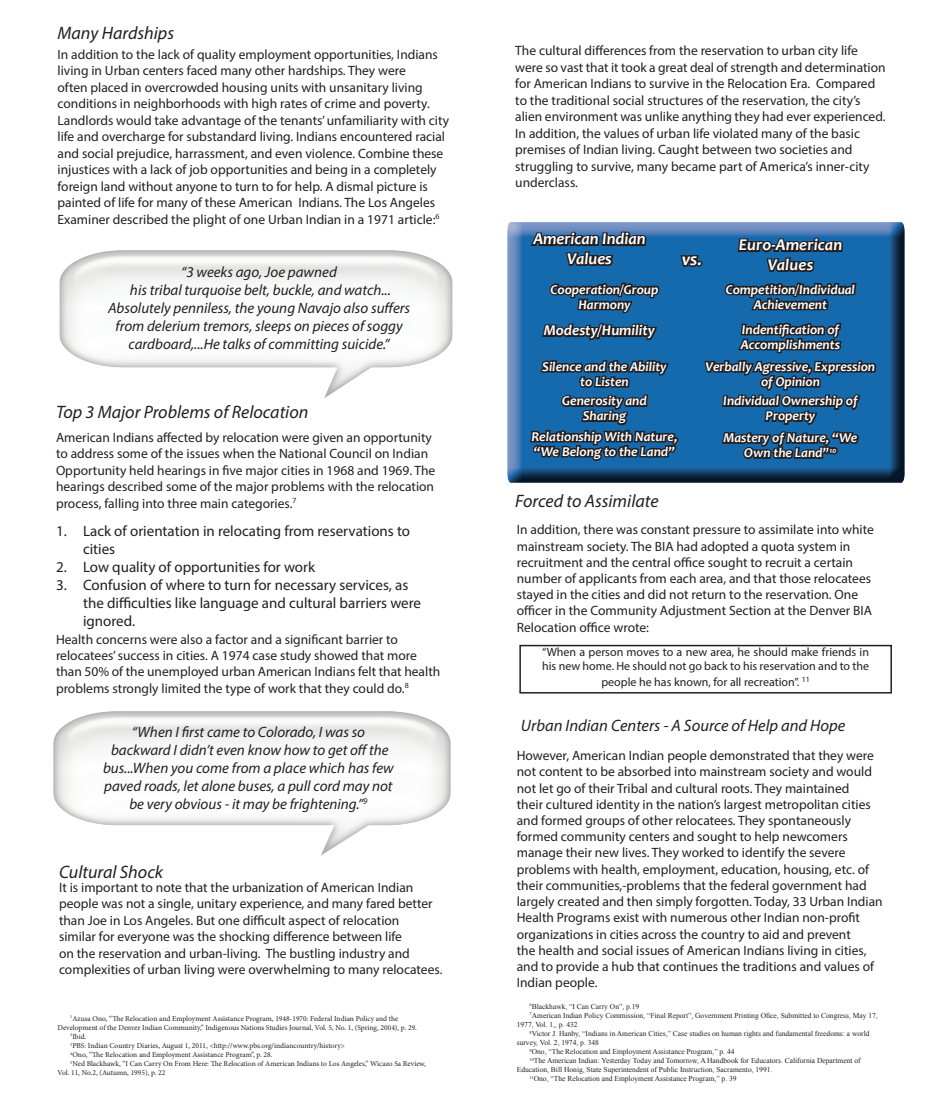
<style>
.page{position:relative;width:946px;height:1108px;background:#fff}
.page>*{position:absolute;margin:0;border:0;box-sizing:border-box;transform-origin:0 0}
.t1{font:italic 18px "Myriad Pro";color:#231f20}
.t2{font:italic 700 18px "Candara";color:#fff}
.t3{font:italic 16.5px "Myriad Pro";color:#231f20}
.t4{font:italic 700 16.5px/19.8px "Candara";color:#fff;text-align:center}
.t5{font:italic 15px/18px "Myriad Pro";color:#231f20;text-align:center}
.t6{font:15px/18px "Myriad Pro";color:#231f20}
.t7{font:italic 700 15px "Candara";color:#fff}
.t8{font:13.5px/16.5px "Myriad Pro";color:#231f20}
.t9{font:italic 700 13.5px/15px "Candara";color:#fff;text-align:center}
.t10{font:12px/14.4px "Myriad Pro";color:#231f20}
.t11{font:7.5px/9px "Times New Roman";color:#231f20}
.t12{font:7.5px/9px "Minion Pro";color:#231f20}
</style>
<div class="page">
<img style="left:54px;top:711px;width:396px;height:144px">
<img style="left:60px;top:250px;width:392px;height:148px">
<img style="left:507px;top:222px;width:397px;height:260px">
<svg style="left:528px;top:222px;width:349px;height:241px;background:#1d5687"></svg>
<div style="left:519px;top:644px;width:372px;height:49px;border:2px solid #231f20"></div>
<p class="t1" style="left:57px;top:22px;width:118px">Many Hardships</p>
<p class="t8" style="left:57px;top:46px;width:393px">In addition to the lack of quality employment opportunities, Indians living in Urban centers faced many other hardships. They were<br>often placed in overcrowded housing units with unsanitary living conditions in neighborhoods with high rates of crime and poverty.<br>Landlords would take advantage of the tenants’ unfamiliarity with city life and overcharge for substandard living. Indians encountered racial and social prejudice, harrassment, and even violence. Combine these injustices with a lack of job opportunities and being in a completely foreign land without anyone to turn to for help. A dismal picture is painted of life for many of these American Indians. The Los Angeles Examiner described the plight of one Urban Indian in a 1971 article:<sup>6</sup></p>
<p class="t5" style="left:181px;top:263px;width:157px">“3 weeks ago, Joe pawned</p>
<p class="t5" style="left:130px;top:281px;width:262px">his tribal turquoise belt, buckle, and watch...</p>
<p class="t5" style="left:108px;top:299px;width:303px">Absolutely penniless, the young Navajo also suffers from delerium tremors, sleeps on pieces of soggy</p>
<p class="t5" style="left:128px;top:335px;width:262px">cardboard,...He talks of committing suicide.”</p>
<p class="t1" style="left:56px;top:401px;width:254px">Top 3 Major Problems of Relocation</p>
<p class="t8" style="left:56px;top:428px;width:381px">American Indians affected by relocation were given an opportunity to address some of the issues when the National Council on Indian Opportunity held hearings in five major cities in 1968 and 1969. The hearings described some of the major problems with the relocation process, falling into three main categories.<sup>7</sup></p>
<p class="t6" style="left:83px;top:521px;width:328px;text-indent:-27px">1. Lack of orientation in relocating from reservations to cities</p>
<p class="t6" style="left:56px;top:557px;width:260px">2. Low quality of opportunities for work</p>
<p class="t6" style="left:83px;top:575px;width:339px;text-indent:-27px">3. Confusion of where to turn for necessary services, as the difficulties like language and cultural barriers were ignored.</p>
<p class="t8" style="left:56px;top:631px;width:385px">Health concerns were also a factor and a significant barrier to relocatees’ success in cities. A 1974 case study showed that more than 50% of the unemployed urban American Indians felt that health problems strongly limited the type of work that they could do.<sup>8</sup></p>
<p class="t5" style="left:132px;top:722px;width:235px">“When I first came to Colorado, I was so</p>
<p class="t5" style="left:103px;top:740px;width:292px">backward I didn’t even know how to get off the bus...When you come from a place which has few paved roads, let alone buses, a pull cord may not be very obvious - it may be frightening.”<sup>9</sup></p>
<p class="t1" style="left:59px;top:860px;width:106px">Cultural Shock</p>
<p class="t8" style="left:59px;top:878px;width:385px">It is important to note that the urbanization of American Indian people was not a single, unitary experience, and many fared better than Joe in Los Angeles. But one difficult aspect of relocation<br>similar for everyone was the shocking difference between life<br>on the reservation and urban-living. The bustling industry and complexities of urban living were overwhelming to many relocatees.</p>
<p class="t12" style="left:57px;top:1013px;width:361px;text-indent:13px"><sup>1</sup>Azusa Ono, “The Relocation and Employment Assistance Program, 1948-1970: Federal Indian Policy and the<br>Development of the Denver Indian Community,” Indigenous Nations Studies Journal, Vol. 5, No. 1, (Spring, 2004), p. 29.</p>
<p class="t12" style="left:70px;top:1031px;width:18px"><sup>2</sup>Ibid.</p>
<p class="t12" style="left:70px;top:1040px;width:276px"><sup>3</sup>PBS: Indian Country Diaries, August 1, 2011, &lt;http://www.pbs.org/indiancountry/history&gt;</p>
<p class="t12" style="left:70px;top:1049px;width:204px"><sup>4</sup>Ono, “The Relocation and Employment Assistance Program”, p. 28.</p>
<p class="t12" style="left:57px;top:1058px;width:370px;text-indent:13px"><sup>5</sup>Ned Blackhawk, “I Can Carry On From Here: The Relocation of American Indians to Los Angeles,” Wicazo Sa Review,<br>Vol. 11, No.2, (Autumn, 1995), p. 22</p>
<p class="t8" style="left:515px;top:42px;width:372px">The cultural differences from the reservation to urban city life were so vast that it took a great deal of strength and determination for American Indians to survive in the Relocation Era. Compared to the traditional social structures of the reservation, the city’s alien environment was unlike anything they had ever experienced.<br>In addition, the values of urban life violated many of the basic premises of Indian living. Caught between two societies and struggling to survive, many became part of America’s inner-city underclass.</p>
<p class="t4" style="left:533px;top:229px;width:114px">American Indian<br>Values</p>
<p class="t9" style="left:550px;top:281px;width:109px">Cooperation/Group</p>
<p class="t9" style="left:578px;top:296px;width:54px">Harmony</p>
<p class="t7" style="left:543px;top:321px;width:113px">Modesty/Humility</p>
<p class="t9" style="left:542px;top:359px;width:126px">Silence and the Ability to Listen</p>
<p class="t9" style="left:562px;top:393px;width:86px">Generosity and<br>Sharing</p>
<p class="t2" style="left:681px;top:248px;width:22px">vs.</p>
<p class="t4" style="left:738px;top:235px;width:105px">Euro-American</p>
<p class="t4" style="left:767px;top:255px;width:47px">Values</p>
<p class="t9" style="left:725px;top:281px;width:131px">Competition/Individual</p>
<p class="t9" style="left:753px;top:296px;width:75px">Achievement</p>
<p class="t9" style="left:740px;top:321px;width:101px;text-align:left">Indentification of<br>Accomplishments</p>
<p class="t9" style="left:705px;top:359px;width:171px">Verbally Agressive, Expression of Opinion</p>
<p class="t9" style="left:723px;top:393px;width:136px">Individual Ownership of<br>Property</p>
<p class="t9" style="left:531px;top:429px;width:148px;text-align:left">Relationship With Nature, “We Belong to the Land”</p>
<p class="t9" style="left:723px;top:430px;width:135px">Mastery of Nature, “We<br>Own the Land”<sup>10</sup></p>
<p class="t1" style="left:515px;top:490px;width:145px">Forced to Assimilate</p>
<p class="t8" style="left:516px;top:521px;width:358px">In addition, there was constant pressure to assimilate into white mainstream society. The BIA had adopted a quota system in recruitment and the central office sought to recruit a certain number of applicants from each area, and that those relocatees stayed in the cities and did not return to the reservation. One officer in the Community Adjustment Section at the Denver BIA Relocation office wrote:</p>
<p class="t10" style="left:542px;top:644px;width:328px">“When a person moves to a new area, he should make friends in his new home. He should not go back to his reservation and to the</p>
<p class="t10" style="left:601px;top:674px;width:210px">people he has known, for all recreation”. <sup>11</sup></p>
<p class="t3" style="left:520px;top:714px;width:326px">Urban Indian Centers - A Source of Help and Hope</p>
<p class="t8" style="left:516px;top:747px;width:367px">However, American Indian people demonstrated that they were not content to be absorbed into mainstream society and would not let go of their Tribal and cultural roots. They maintained<br>their cultured identity in the nation’s largest metropolitan cities and formed groups of other relocatees. They spontaneously formed community centers and sought to help newcomers manage their new lives. They worked to identify the severe problems with health, employment, education, housing, etc. of their communities,-problems that the federal government had largely created and then simply forgotten. Today, 33 Urban Indian Health Programs exist with numerous other Indian non-profit organizations in cities across the country to aid and prevent<br>the health and social issues of American Indians living in cities, and to provide a hub that continues the traditions and values of Indian people.</p>
<p class="t11" style="left:529px;top:1001px;width:111px"><sup>6</sup>Blackhawk, “I Can Carry On”, p.19</p>
<p class="t11" style="left:516px;top:1010px;width:362px;text-indent:13px"><sup>7</sup>American Indian Policy Commission, “Final Report”, Government Printing Ofice, Submitted to Congress, May 17,<br>1977, Vol. 1,, p. 432</p>
<p class="t11" style="left:516px;top:1028px;width:354px;text-indent:13px"><sup>8</sup>Victor J. Hanby, “Indians in American Cities,” Case studies on human rights and fundamental freedoms: a world survey, Vol. 2, 1974, p. 348</p>
<p class="t11" style="left:529px;top:1046px;width:206px"><sup>9</sup>Ono, “The Relocation and Employment Assistance Program,” p. 44</p>
<p class="t11" style="left:516px;top:1055px;width:345px;text-indent:13px"><sup>10</sup>The American Indian: Yesterday Today and Tomorrow, A Handbook for Educators. California Department of<br>Education, Bill Honig, State Superintendent of Public Instruction, Sacramento, 1991.</p>
<p class="t11" style="left:529px;top:1073px;width:208px"><sup>11</sup>Ono, “The Relocation and Employment Assistance Program,” p. 39</p>
</div>
